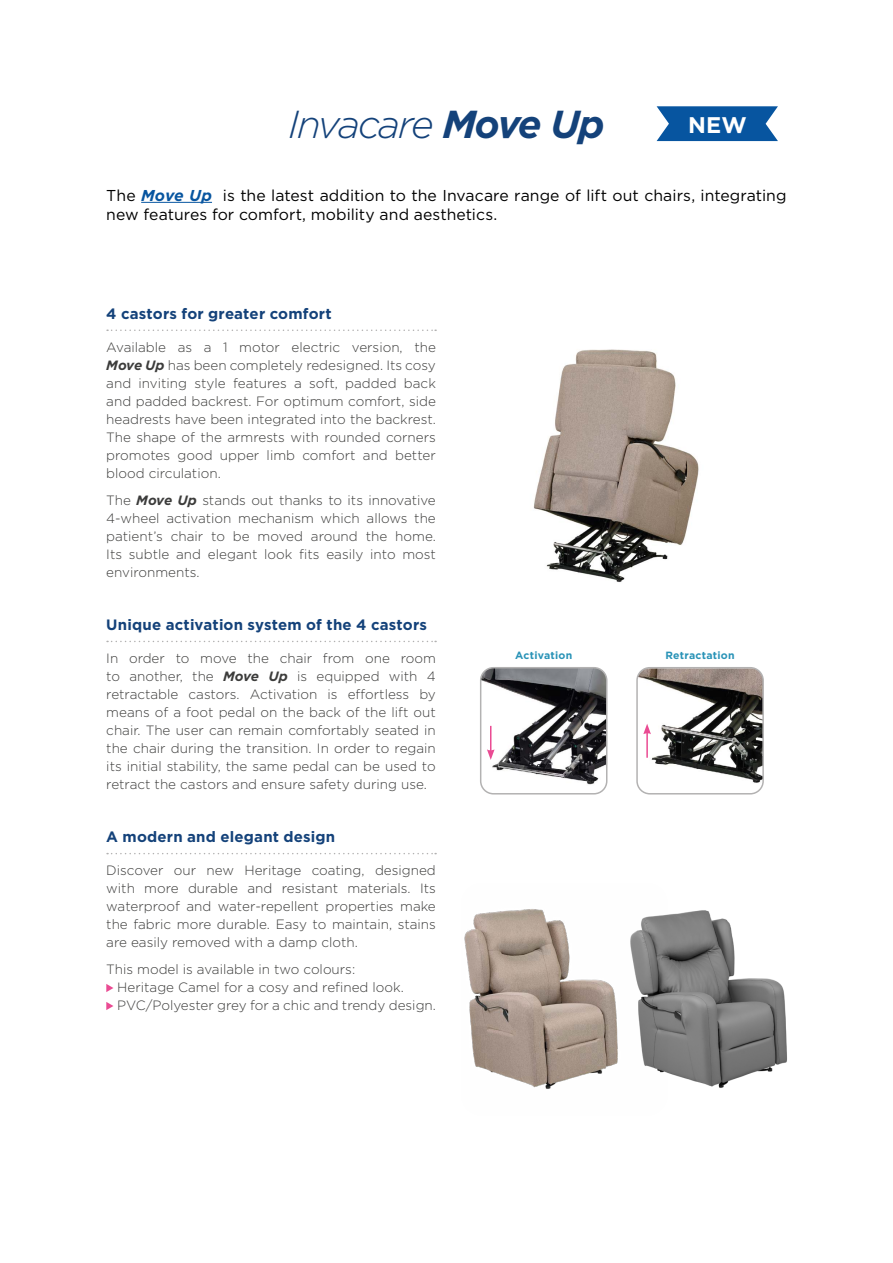
<style>
.page{position:relative;width:893px;height:1263px;background:#fff}
.page>*{position:absolute;margin:0;border:0;box-sizing:border-box;transform-origin:0 0}
.t1{font:italic 300 39px "Gotham";letter-spacing:-.055em;color:#14427a}
.t2{font:700 22.65px "Gotham";color:#fff}
.t3{font:15.75px/19.5px "Gotham";color:#000}
.t4{font:700 15px "Gotham";letter-spacing:.01em;color:#14427a}
.t5{font:300 13.5px/18px "Gotham";color:#3c3c3b;text-align:justify}
.t6{font:700 10.5px "Gotham";letter-spacing:.025em;color:#2993b7}
.s1{font-weight:700}
.s2{font-weight:700;font-style:italic;color:#0755a0}
.s3{font-weight:700;font-style:italic}
</style>
<div class="page">
<hr style="left:141px;top:202px;width:71px;height:1px;background:#0755a0">
<svg style="left:107px;top:329px;width:329px;height:2px"></svg>
<svg style="left:107px;top:641px;width:329px;height:1px"></svg>
<svg style="left:107px;top:853px;width:329px;height:1px"></svg>
<svg style="left:106px;top:984px;width:7px;height:8px"></svg>
<svg style="left:106px;top:1002px;width:7px;height:8px"></svg>
<img style="left:668px;top:910px;width:119px;height:178px">
<img style="left:533px;top:349px;width:166px;height:233px">
<img style="left:464px;top:909px;width:204px;height:180px">
<img style="left:481px;top:668px;width:126px;height:126px">
<div style="left:480px;top:667px;width:127px;height:127px;border:2px solid #b3b2b2;border-radius:13px"></div>
<svg style="left:487px;top:726px;width:8px;height:34px"></svg>
<img style="left:639px;top:670px;width:122px;height:113px">
<div style="left:636px;top:667px;width:128px;height:127px;border:2px solid #b3b2b2;border-radius:13px"></div>
<hr style="left:646px;top:732px;width:2px;height:26px;background:#ea4b93">
<svg style="left:643px;top:724px;width:8px;height:10px"></svg>
<svg style="left:657px;top:106px;width:121px;height:35px;background:#2167aa"></svg>
<h1 class="t1" style="left:288px;top:99px;width:318px">Invacare <span class="s1">Move Up</span></h1>
<h2 class="t2" style="left:688px;top:110px;width:60px">NEW</h2>
<p class="t3" style="left:106px;top:185px;width:682px">The <span class="s2">Move Up</span> is the latest addition to the Invacare range of lift out chairs, integrating new features for comfort, mobility and aesthetics.</p>
<p class="t4" style="left:106px;top:304px;width:227px">4 castors for greater comfort</p>
<p class="t5" style="left:106px;top:338px;width:331px">Available as a 1 motor electric version, the <span class="s3">Move Up</span> has been completely redesigned. Its cosy and inviting style features a soft, padded back and padded backrest. For optimum comfort, side headrests have been integrated into the backrest.<br>The shape of the armrests with rounded corners promotes good upper limb comfort and better blood circulation.</p>
<p class="t5" style="left:106px;top:491px;width:331px">The <span class="s3">Move Up</span> stands out thanks to its innovative 4-wheel activation mechanism which allows the patient’s chair to be moved around the home.<br>Its subtle and elegant look fits easily into most environments.</p>
<p class="t4" style="left:106px;top:615px;width:322px">Unique activation system of the 4 castors</p>
<p class="t5" style="left:106px;top:649px;width:331px">In order to move the chair from one room to another, the <span class="s3">Move Up</span> is equipped with 4 retractable castors. Activation is effortless by means of a foot pedal on the back of the lift out chair. The user can remain comfortably seated in the chair during the transition. In order to regain its initial stability, the same pedal can be used to retract the castors and ensure safety during use.</p>
<p class="t4" style="left:106px;top:827px;width:230px">A modern and elegant design</p>
<p class="t5" style="left:106px;top:861px;width:331px">Discover our new Heritage coating, designed with more durable and resistant materials. Its waterproof and water-repellent properties make the fabric more durable. Easy to maintain, stains are easily removed with a damp cloth.</p>
<p class="t5" style="left:117px;top:960px;width:320px;text-align:left;text-indent:-11px">This model is available in two colours:<br>Heritage Camel for a cosy and refined look.<br>PVC/Polyester grey for a chic and trendy design.</p>
<p class="t6" style="left:515px;top:648px;width:59px">Activation</p>
<p class="t6" style="left:665px;top:648px;width:71px">Retractation</p>
</div>
